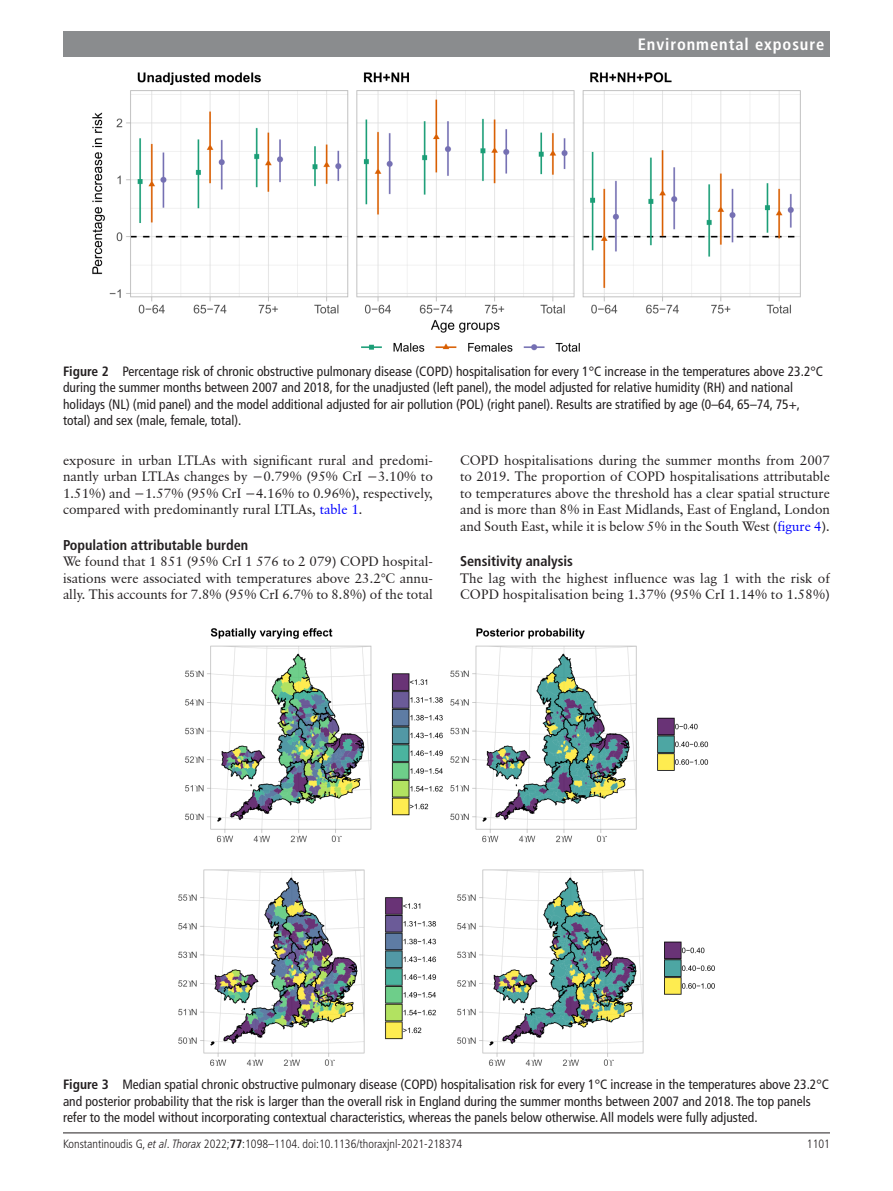
<style>
.page{position:relative;width:893px;height:1191px;background:#fff}
.page>*{position:absolute;margin:0;border:0;box-sizing:border-box;transform-origin:0 0}
.t1{font:700 condensed 16.5px "Frutiger LT Pro";letter-spacing:.055em;color:#fff}
.t2{font:700 condensed 14.25px "Frutiger LT Pro";color:#231f20}
.t3{font:condensed 13.5px/16.5px "Frutiger LT Pro";color:#231f20}
.t4{font:13.5px/16.5px "Classical Garamond BT";color:#231f20;text-align:justify}
.t5{font:300 condensed 12px "Frutiger LT Pro";color:#231f20}
.s1{font-weight:700}
.s2{color:#00f}
.s3{font-style:italic}
</style>
<div class="page">
<div style="left:63px;top:31px;width:767px;height:25px;background:#8a8c8e"></div>
<img style="left:93px;top:72px;width:707px;height:280px">
<img style="left:178px;top:628px;width:537px;height:437px">
<hr style="left:63px;top:1132px;width:767px;height:1px;background:#231f20">
<p class="t1" style="left:638px;top:34px;width:188px">Environmental exposure</p>
<p class="t3" style="left:63px;top:363px;width:762px"><span class="s1">Figure 2</span> Percentage risk of chronic obstructive pulmonary disease (COPD) hospitalisation for every 1°C increase in the temperatures above 23.2°C during the summer months between 2007 and 2018, for the unadjusted (left panel), the model adjusted for relative humidity (RH) and national holidays (NL) (mid panel) and the model additional adjusted for air pollution (POL) (right panel). Results are stratified by age (0–64, 65–74, 75+, total) and sex (male, female, total).</p>
<p class="t4" style="left:63px;top:452px;width:371px">exposure in urban LTLAs with significant rural and predomi&shy;nantly urban LTLAs changes by −0.79% (95% CrI −3.10% to 1.51%) and −1.57% (95% CrI −4.16% to 0.96%), respectively, compared with predominantly rural LTLAs, <span class="s2">table 1</span>.</p>
<p class="t2" style="left:63px;top:536px;width:187px">Population attributable burden</p>
<p class="t4" style="left:63px;top:553px;width:371px">We found that 1 851 (95% CrI 1 576 to 2 079) COPD hospital&shy;isations were associated with temperatures above 23.2°C annu&shy;ally. This accounts for 7.8% (95% CrI 6.7% to 8.8%) of the total</p>
<p class="t4" style="left:460px;top:452px;width:371px">COPD hospitalisations during the summer months from 2007 to 2019. The proportion of COPD hospitalisations attributable to temperatures above the threshold has a clear spatial structure and is more than 8% in East Midlands, East of England, London and South East, while it is below 5% in the South West (<span class="s2">figure 4</span>).</p>
<p class="t2" style="left:460px;top:553px;width:115px">Sensitivity analysis</p>
<p class="t4" style="left:460px;top:569px;width:371px">The lag with the highest influence was lag 1 with the risk of<br>COPD hospitalisation being 1.37% (95% CrI 1.14% to 1.58%)</p>
<p class="t3" style="left:63px;top:1076px;width:768px"><span class="s1">Figure 3</span> Median spatial chronic obstructive pulmonary disease (COPD) hospitalisation risk for every 1°C increase in the temperatures above 23.2°C and posterior probability that the risk is larger than the overall risk in England during the summer months between 2007 and 2018. The top panels refer to the model without incorporating contextual characteristics, whereas the panels below otherwise. All models were fully adjusted.</p>
<p class="t5" style="left:63px;top:1136px;width:401px">Konstantinoudis G, <span class="s3">et al</span>. <span class="s3">Thorax</span> 2022;<span class="s1">77</span>:1098–1104. doi:10.1136/thoraxjnl-2021-218374</p>
<p class="t5" style="left:807px;top:1136px;width:25px">1101</p>
</div>
